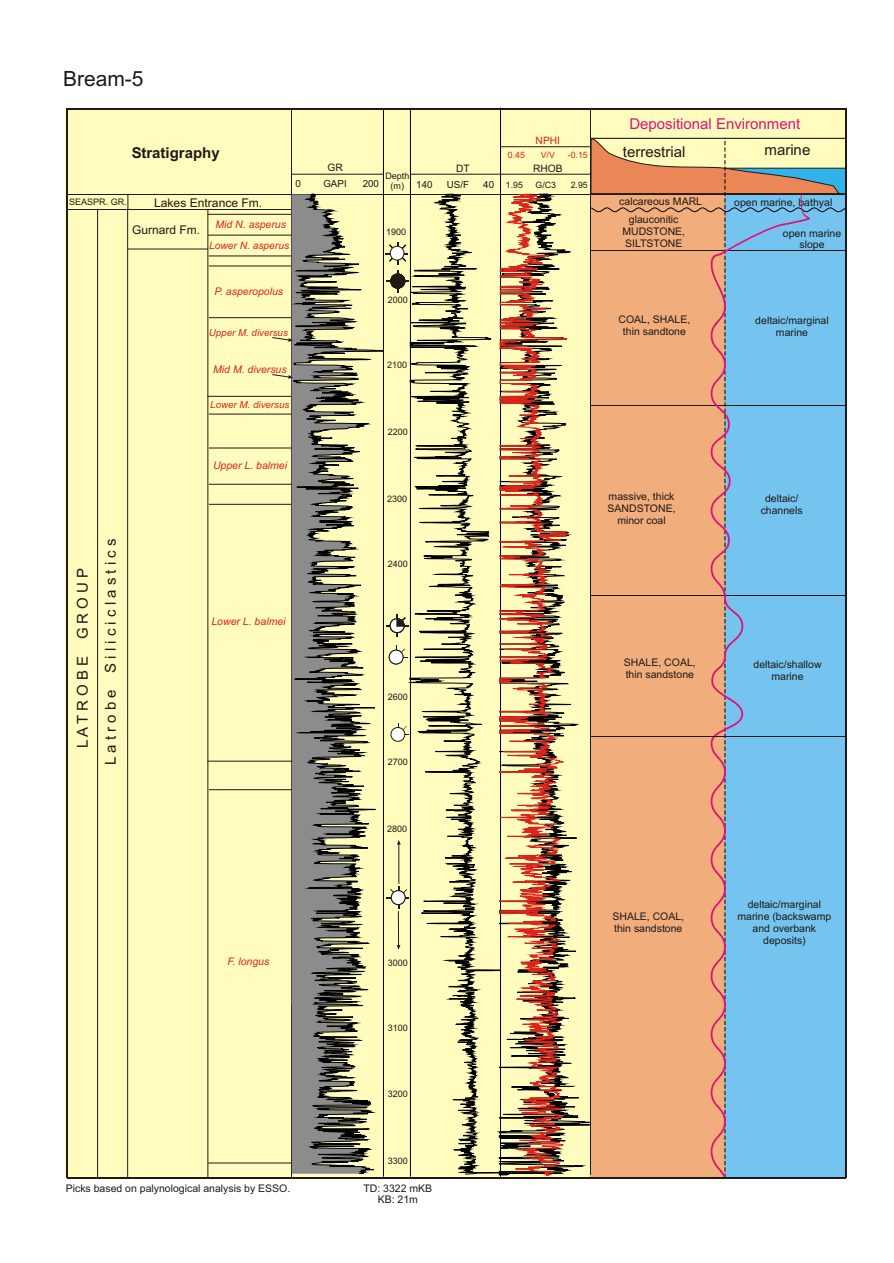
<style>
.page{position:relative;width:894px;height:1263px;background:#fff}
.page>*{position:absolute;margin:0;border:0;box-sizing:border-box;transform-origin:0 0}
.t1{font:700 21px "Helvetica";color:#1f1a17}
.t2{font:700 15px "Helvetica";letter-spacing:.28em;color:#1f1a17}
.t3{font:700 15px "Helvetica";color:#de127a}
.t4{font:15px "Helvetica";color:#1f1a17}
.t5{font:700 15px "Arial";color:#1f1a17}
.t6{font:12px "Helvetica";color:#1f1a17}
.t7{font:10.5px/11.7px "Helvetica";color:#1f1a17;text-align:center}
.t8{font:italic 10.5px "Arial";color:#d9261c}
.t9{font:italic 10.2px "Arial";color:#d9261c}
.t10{font:10.2px "Helvetica";color:#1f1a17}
.t11{font:10.2px "Helvetica";color:#d9261c}
.t12{font:italic 9.75px "Arial";color:#d9261c}
.t13{font:9.75px "Helvetica";color:#1f1a17}
.t14{font:9px "Arial";color:#1f1a17}
.t15{font:9px/10.1px "Helvetica";color:#1f1a17;text-align:center}
.t16{font:700 9px "Helvetica";color:#1f1a17}
.t17{font:8.7px "Helvetica";color:#1f1a17}
.t18{font:8.7px "Helvetica";color:#d9261c}
.s1{font-family:"Arial"}
</style>
<div class="page">
<div style="left:66px;top:109px;width:780px;height:1069px;background:#fffcbd"></div>
<hr style="left:293px;top:109px;width:85px;height:1px;background:#1f1a17">
<hr style="left:378px;top:194px;width:42px;height:1px;background:#1f1a17">
<hr style="left:378px;top:109px;width:42px;height:1px;background:#1f1a17">
<hr style="left:420px;top:109px;width:85px;height:1px;background:#1f1a17">
<hr style="left:505px;top:109px;width:85px;height:1px;background:#1f1a17">
<hr style="left:67px;top:109px;width:226px;height:1px;background:#1f1a17">
<hr style="left:591px;top:109px;width:255px;height:1px;background:#1f1a17">
<hr style="left:66px;top:108px;width:1px;height:1070px;background:#1f1a17">
<hr style="left:67px;top:1177px;width:779px;height:1px;background:#1f1a17">
<hr style="left:66px;top:194px;width:227px;height:1px;background:#1f1a17">
<hr style="left:67px;top:209px;width:227px;height:1px;background:#1f1a17">
<hr style="left:291px;top:110px;width:1px;height:1068px;background:#1f1a17">
<hr style="left:845px;top:109px;width:1px;height:1069px;background:#1f1a17">
<hr style="left:590px;top:109px;width:1px;height:1066px;background:#1f1a17">
<svg style="left:285px;top:194px;width:98px;height:981px"></svg>
<hr style="left:383px;top:109px;width:1px;height:1068px;background:#000">
<hr style="left:410px;top:109px;width:1px;height:1068px;background:#000">
<svg style="left:407px;top:194px;width:84px;height:981px"></svg>
<hr style="left:500px;top:108px;width:1px;height:1069px;background:#000">
<svg style="left:492px;top:194px;width:78px;height:981px"></svg>
<hr style="left:500px;top:146px;width:91px;height:1px;background:#1f1a17">
<hr style="left:208px;top:209px;width:1px;height:970px;background:#1f1a17">
<hr style="left:208px;top:214px;width:83px;height:1px;background:#1f1a17">
<hr style="left:208px;top:235px;width:84px;height:1px;background:#1f1a17">
<hr style="left:209px;top:256px;width:82px;height:1px;background:#1f1a17">
<hr style="left:209px;top:266px;width:82px;height:1px;background:#1f1a17">
<hr style="left:209px;top:317px;width:82px;height:1px;background:#1f1a17">
<hr style="left:207px;top:396px;width:84px;height:1px;background:#1f1a17">
<hr style="left:209px;top:414px;width:83px;height:1px;background:#1f1a17">
<svg style="left:272px;top:337px;width:21px;height:5px"></svg>
<svg style="left:272px;top:374px;width:21px;height:5px"></svg>
<hr style="left:209px;top:448px;width:83px;height:1px;background:#1f1a17">
<hr style="left:209px;top:484px;width:83px;height:1px;background:#1f1a17">
<hr style="left:209px;top:504px;width:82px;height:1px;background:#1f1a17">
<hr style="left:207px;top:761px;width:85px;height:1px;background:#1f1a17">
<hr style="left:209px;top:789px;width:83px;height:1px;background:#1f1a17">
<hr style="left:208px;top:1163px;width:83px;height:1px;background:#1f1a17">
<hr style="left:97px;top:209px;width:1px;height:970px;background:#1f1a17">
<hr style="left:127px;top:209px;width:1px;height:970px;background:#1f1a17">
<hr style="left:128px;top:249px;width:80px;height:1px;background:#1f1a17">
<svg style="left:128px;top:195px;width:1px;height:14px"></svg>
<hr style="left:292px;top:174px;width:91px;height:1px;background:#1f1a17">
<hr style="left:410px;top:174px;width:181px;height:1px;background:#1f1a17">
<svg style="left:591px;top:133px;width:256px;height:1045px;background:#b6b4ae"></svg>
<svg style="left:385px;top:242px;width:24px;height:51px"></svg>
<svg style="left:390px;top:723px;width:19px;height:19px"></svg>
<svg style="left:386px;top:614px;width:23px;height:23px"></svg>
<svg style="left:389px;top:645px;width:18px;height:19px"></svg>
<svg style="left:386px;top:886px;width:23px;height:23px"></svg>
<hr style="left:399px;top:841px;width:1px;height:43px;background:#1f1a17">
<svg style="left:397px;top:841px;width:4px;height:4px"></svg>
<hr style="left:398px;top:911px;width:1px;height:38px;background:#1f1a17">
<h1 class="t1" style="left:63px;top:70px;width:82px">Bream-5</h1>
<h2 class="t5" style="left:132px;top:147px;width:90px">Stratigraphy</h2>
<p class="t6" style="left:154px;top:198px;width:110px">Lakes Entrance Fm<span class="s1">.</span></p>
<p class="t6" style="left:132px;top:225px;width:70px">Gurnard Fm.</p>
<p class="t16" style="left:69px;top:198px;width:59px">SEASPR. GR.</p>
<p class="t8" style="left:215px;top:220px;width:72px">Mid N. asperus</p>
<p class="t10" style="left:328px;top:164px;width:17px">GR</p>
<p class="t15" style="left:385px;top:172px;width:26px">Depth (m)</p>
<p class="t13" style="left:296px;top:180px;width:7px">0</p>
<p class="t13" style="left:323px;top:180px;width:25px">GAPI</p>
<p class="t13" style="left:363px;top:180px;width:18px">200</p>
<p class="t15" style="left:386px;top:228px;width:22px">1900</p>
<p class="t9" style="left:209px;top:241px;width:81px">Lower N. asperus</p>
<p class="t8" style="left:214px;top:287px;width:70px">P. asperopolus</p>
<p class="t14" style="left:388px;top:296px;width:22px">2000</p>
<p class="t10" style="left:456px;top:165px;width:15px">DT</p>
<p class="t13" style="left:416px;top:181px;width:18px">140</p>
<p class="t13" style="left:447px;top:181px;width:24px">US/F</p>
<p class="t13" style="left:483px;top:181px;width:12px">40</p>
<p class="t12" style="left:209px;top:329px;width:81px">Upper M. diversus</p>
<p class="t8" style="left:213px;top:366px;width:75px">Mid M. diversus</p>
<p class="t14" style="left:387px;top:361px;width:22px">2100</p>
<p class="t12" style="left:210px;top:401px;width:81px">Lower M. diversus</p>
<p class="t8" style="left:213px;top:461px;width:76px">Upper L. balmei</p>
<p class="t14" style="left:388px;top:428px;width:22px">2200</p>
<p class="t14" style="left:387px;top:496px;width:22px">2300</p>
<p class="t11" style="left:536px;top:136px;width:26px">NPHI</p>
<p class="t18" style="left:508px;top:152px;width:19px">0.45</p>
<p class="t18" style="left:541px;top:152px;width:16px">V/V</p>
<p class="t18" style="left:568px;top:152px;width:21px">-0.15</p>
<p class="t10" style="left:533px;top:164px;width:31px">RHOB</p>
<p class="t17" style="left:506px;top:182px;width:19px">1.95</p>
<p class="t17" style="left:536px;top:182px;width:22px">G/C3</p>
<p class="t17" style="left:571px;top:182px;width:19px">2.95</p>
<h2 class="t2" style="left:77px;top:748px;width:182px;rotate:-90deg">LATROBE GROUP</h2>
<h2 class="t2" style="left:105px;top:765px;width:228px;rotate:-90deg">Latrobe Siliciclastics</h2>
<p class="t8" style="left:211px;top:618px;width:76px">Lower L. balmei</p>
<p class="t14" style="left:388px;top:560px;width:22px">2400</p>
<p class="t14" style="left:388px;top:693px;width:22px">2600</p>
<p class="t14" style="left:388px;top:758px;width:22px">2700</p>
<h2 class="t3" style="left:629px;top:118px;width:172px">Depositional Environment</h2>
<h2 class="t4" style="left:623px;top:146px;width:64px">terrestrial</h2>
<h2 class="t4" style="left:765px;top:144px;width:47px">marine</h2>
<p class="t7" style="left:619px;top:197px;width:84px">calcareous MARL</p>
<p class="t7" style="left:734px;top:197px;width:100px">open marine, bathyal</p>
<p class="t7" style="left:622px;top:215px;width:64px">glauconitic<br>MUDSTONE,<br>SILTSTONE</p>
<p class="t7" style="left:783px;top:228px;width:60px">open marine slope</p>
<p class="t7" style="left:619px;top:314px;width:73px">COAL, SHALE, thin sandtone</p>
<p class="t7" style="left:755px;top:316px;width:75px">deltaic/marginal marine</p>
<p class="t7" style="left:608px;top:492px;width:70px">massive, thick<br>SANDSTONE, minor coal</p>
<p class="t7" style="left:761px;top:493px;width:44px">deltaic/ channels</p>
<p class="t7" style="left:624px;top:658px;width:73px;text-align:left">SHALE, COAL, thin sandstone</p>
<p class="t7" style="left:754px;top:660px;width:70px">deltaic/shallow marine</p>
<p class="t14" style="left:387px;top:825px;width:22px">2800</p>
<p class="t8" style="left:227px;top:958px;width:43px">F. longus</p>
<p class="t7" style="left:66px;top:1183px;width:226px">Picks based on palynological analysis by ESSO.</p>
<p class="t14" style="left:388px;top:959px;width:22px">3000</p>
<p class="t15" style="left:388px;top:1024px;width:22px">3100</p>
<p class="t15" style="left:388px;top:1089px;width:22px">3200</p>
<p class="t15" style="left:388px;top:1156px;width:22px">3300</p>
<p class="t7" style="left:363px;top:1183px;width:70px">TD: 3322 mKB<br>KB: 21m</p>
<p class="t7" style="left:612px;top:912px;width:73px;text-align:left">SHALE, COAL, thin sandstone</p>
<p class="t7" style="left:737px;top:900px;width:95px">deltaic/marginal marine (backswamp and overbank deposits)</p>
</div>
